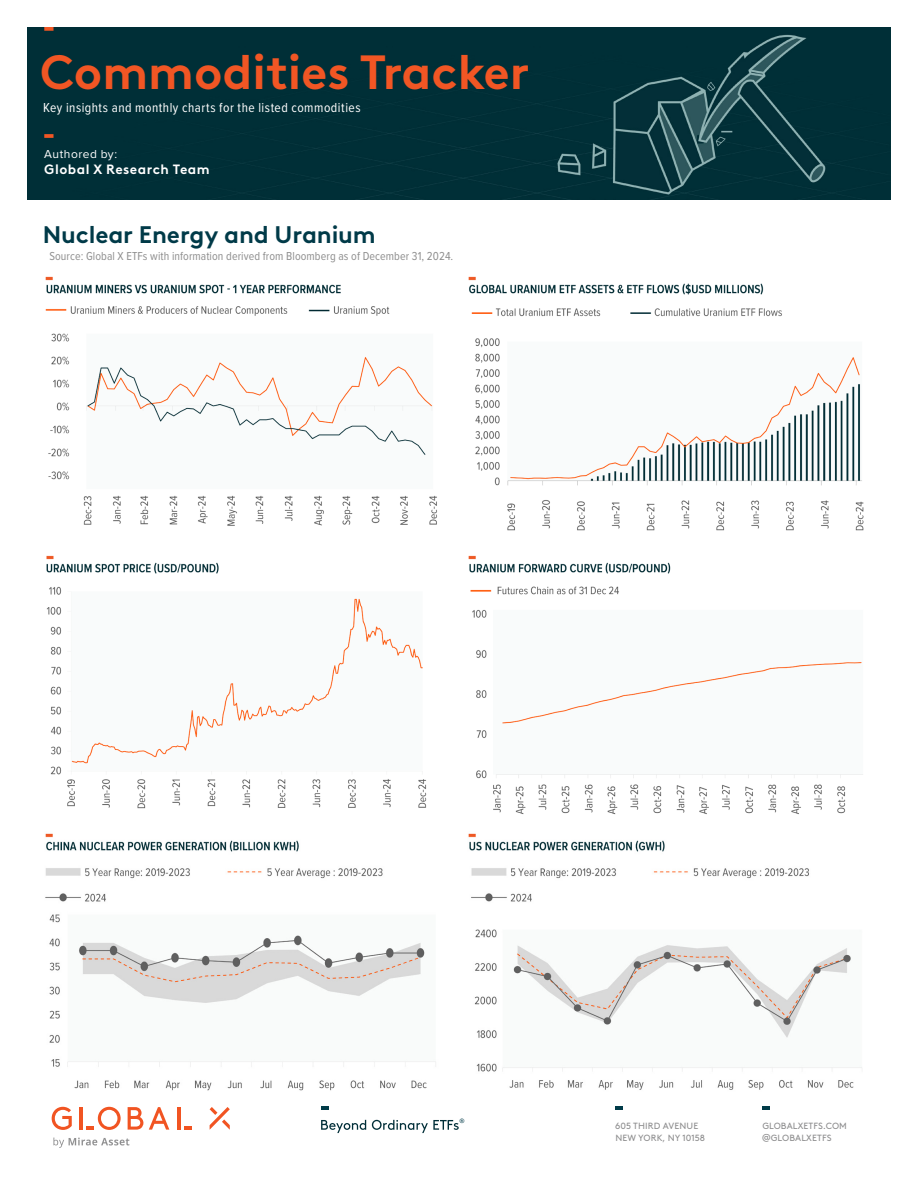
<style>
.page{position:relative;width:918px;height:1188px;background:#fff}
.page>*{position:absolute;margin:0;border:0;box-sizing:border-box;transform-origin:0 0}
.t1{font:700 48px "Brown LL";color:#f15624}
.Body_Bullet_8_11{font:700 24px "Brown LL";letter-spacing:-.005em;color:#003a48}
.t2{font:13.5px "Proxima Nova Cond";letter-spacing:.035em;color:#fff}
.t3{font:700 13.5px "Brown LL";letter-spacing:.035em;color:#fff}
.Body_Bullet_8_11-2{font:12px "Proxima Nova Cond";letter-spacing:.005em;color:#8f8f8f}
.t4{font:12px "Proxima Nova";letter-spacing:.04em;color:#fff}
.t5{font:9px "Brown LL";letter-spacing:.015em;color:#8e8e8f}
.t6{font:6.15px "Brown LL";color:#003b48}
</style>
<div class="page">
<svg style="left:321px;top:1106px;width:8px;height:4px"></svg>
<svg style="left:762px;top:1107px;width:8px;height:3px"></svg>
<svg style="left:615px;top:1107px;width:8px;height:3px"></svg>
<svg style="left:321px;top:1120px;width:45px;height:13px"></svg>
<svg style="left:372px;top:1120px;width:87px;height:13px"></svg>
<svg style="left:128px;top:1107px;width:15px;height:23px"></svg>
<svg style="left:149px;top:1107px;width:20px;height:23px"></svg>
<svg style="left:210px;top:1107px;width:20px;height:23px"></svg>
<hr style="left:178px;top:1107px;width:3px;height:23px;background:#f15422">
<svg style="left:184px;top:1126px;width:8px;height:4px"></svg>
<svg style="left:52px;top:1107px;width:20px;height:23px"></svg>
<hr style="left:80px;top:1107px;width:3px;height:23px;background:#f15422">
<svg style="left:86px;top:1107px;width:35px;height:23px"></svg>
<svg style="left:53px;top:1138px;width:76px;height:10px"></svg>
<img style="left:45px;top:276px;width:392px;height:250px">
<img style="left:46px;top:555px;width:381px;height:254px">
<img style="left:45px;top:833px;width:391px;height:258px">
<img style="left:468px;top:276px;width:396px;height:255px">
<img style="left:468px;top:555px;width:395px;height:260px">
<img style="left:468px;top:833px;width:394px;height:257px">
<div style="left:27px;top:27px;width:864px;height:173px;background:#002f37"></div>
<svg style="left:44px;top:27px;width:10px;height:4px"></svg>
<svg style="left:44px;top:134px;width:10px;height:4px"></svg>
<p class="t1" style="left:40px;top:35px;width:491px">Commodities Tracker</p>
<p class="t2" style="left:43px;top:98px;width:319px">Key insights and monthly charts for the listed commodities</p>
<p class="t4" style="left:44px;top:145px;width:75px">Authored by:</p>
<p class="t3" style="left:44px;top:159px;width:167px">Global X Research Team</p>
<p class="Body_Bullet_8_11" style="left:43px;top:216px;width:334px">Nuclear Energy and Uranium</p>
<p class="Body_Bullet_8_11-2" style="left:49px;top:248px;width:405px">Source: Global X ETFs with information derived from Bloomberg as of December 31, 2024.</p>
<p class="t6" style="left:459px;top:1116px;width:7px">®</p>
<p class="t5" style="left:615px;top:1119px;width:85px">605 THIRD AVENUE</p>
<p class="t5" style="left:615px;top:1131px;width:91px">NEW YORK, NY 10158</p>
<p class="t5" style="left:762px;top:1119px;width:86px">GLOBALXETFS.COM</p>
<p class="t5" style="left:762px;top:1131px;width:71px">@GLOBALXETFS</p>
</div>
